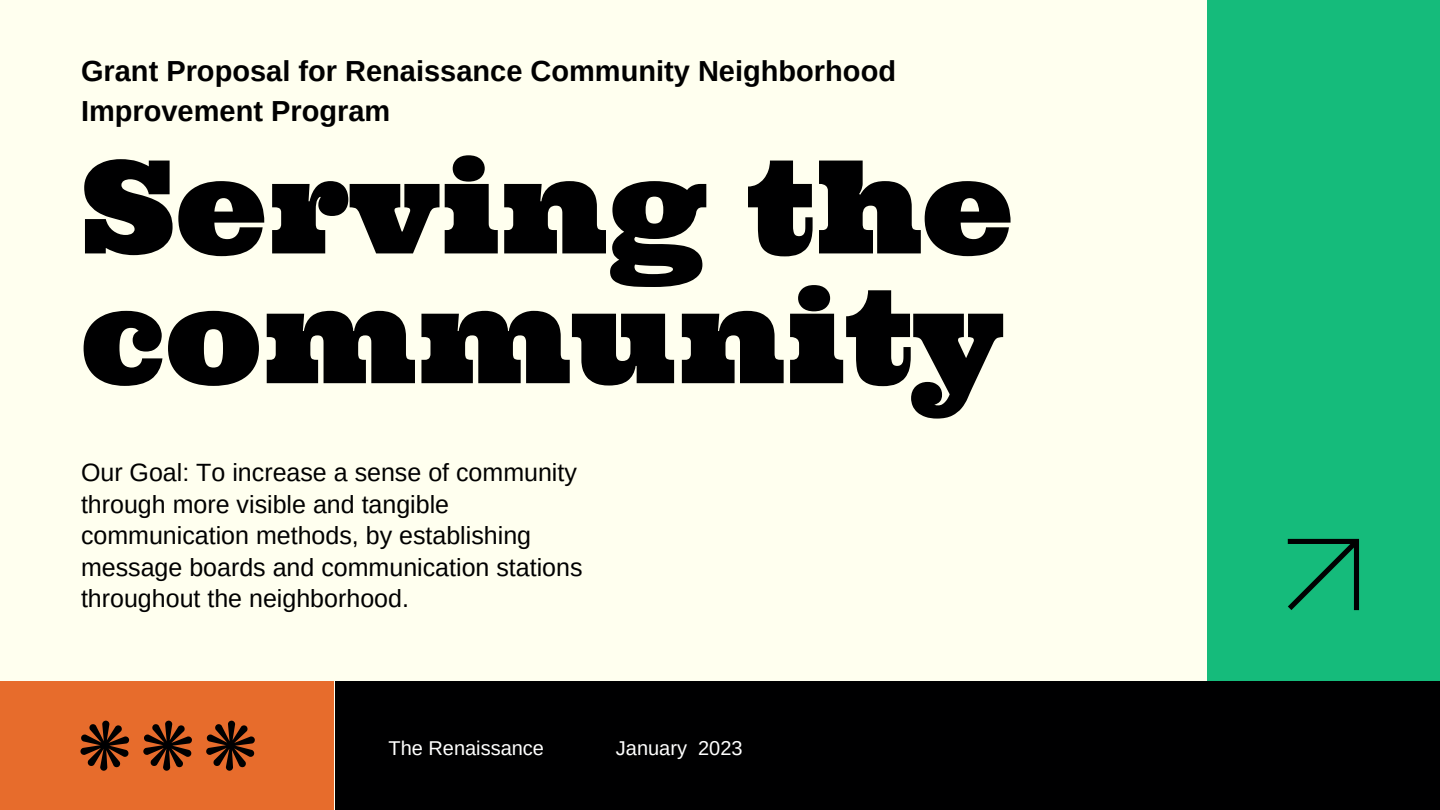
<style>
.page{position:relative;width:1440px;height:810px;background:#ffffef}
.page>*{position:absolute;margin:0;border:0;box-sizing:border-box;transform-origin:0 0}
.t1{font:129.2px/129.8px "Ultra";color:#000001}
.t2{font:700 29px/40.5px "Arimo";color:#000001}
.t3{font:25px/31.5px "Arimo";color:#000001}
.t4{font:20px "Arimo";color:#fff}
</style>
<div class="page">
<div style="left:0;top:681px;width:334px;height:129px;background:#e76c2c"></div>
<div style="left:1207px;top:0;width:233px;height:681px;background:#15bb7b"></div>
<div style="left:335px;top:681px;width:1105px;height:129px;background:#000001"></div>
<svg style="left:1288px;top:539px;width:71px;height:71px"></svg>
<svg style="left:80px;top:721px;width:50px;height:50px"></svg>
<svg style="left:143px;top:721px;width:49px;height:50px"></svg>
<svg style="left:206px;top:721px;width:49px;height:50px"></svg>
<p class="t2" style="left:81px;top:50px;width:817px">Grant Proposal for Renaissance Community Neighborhood<br>Improvement Program</p>
<h1 class="t1" style="left:81px;top:141px;width:934px">Serving the community</h1>
<p class="t3" style="left:81px;top:457px;width:503px">Our Goal: To increase a sense of community through more visible and tangible communication methods, by establishing message boards and communication stations throughout the neighborhood.</p>
<p class="t4" style="left:388px;top:736px;width:157px">The Renaissance</p>
<p class="t4" style="left:616px;top:736px;width:128px">January 2023</p>
</div>
